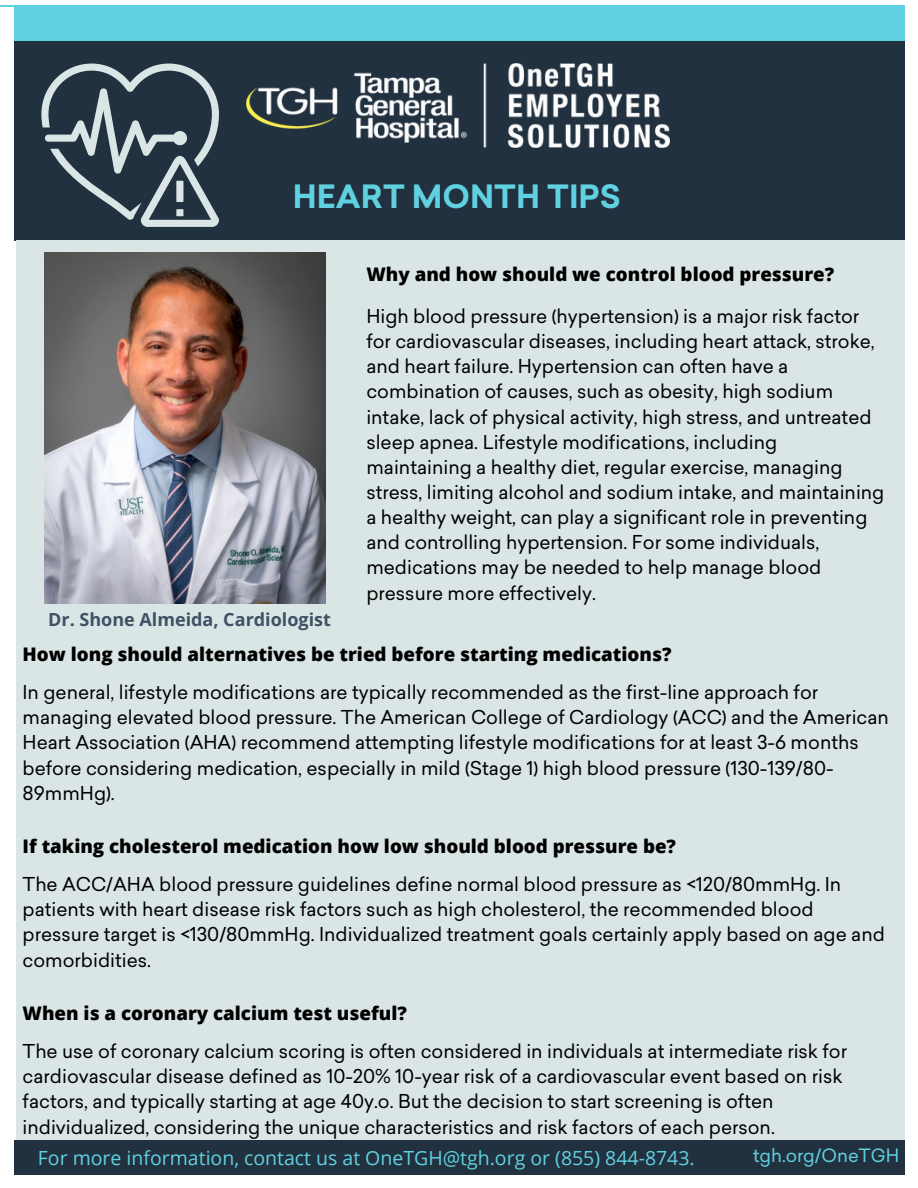
<style>
.page{position:relative;width:918px;height:1188px;background:#fff}
.page>*{position:absolute;margin:0;border:0;box-sizing:border-box;transform-origin:0 0}
.t1{font:700 31.5px "Sailec";color:#60d1e0}
.t2{font:19.5px "Open Sans";color:#60d1e0}
.t3{font:18.75px/25.3px "Sailec";color:#000}
.t4{font:18.75px/25.2px "Sailec";color:#000}
.t5{font:800 18.75px "Open Sans";color:#000}
.t6{font:700 18px "Open Sans";color:#3f5164}
.t7{font:18px "Sailec";color:#60d1e0}
</style>
<div class="page">
<div style="left:0;top:5px;width:918px;height:39px;background:#60d1e0"></div>
<div style="left:13px;top:41px;width:892px;height:199px;background:#22313f"></div>
<div style="left:16px;top:240px;width:890px;height:901px;background:#dae5e5"></div>
<div style="left:13px;top:1141px;width:892px;height:34px;background:#22313f"></div>
<img style="left:247px;top:64px;width:423px;height:84px">
<div style="left:905px;top:0;width:13px;height:1175px;background:#fff"></div>
<div style="left:0;top:7px;width:14px;height:1174px;background:#fff"></div>
<img style="left:45px;top:252px;width:281px;height:351px">
<svg style="left:41px;top:64px;width:178px;height:163px"></svg>
<p class="t1" style="left:293px;top:184px;width:329px">HEART MONTH TIPS</p>
<p class="t6" style="left:48px;top:607px;width:284px">Dr. Shone Almeida, Cardiologist</p>
<h1 class="t5" style="left:366px;top:261px;width:469px">Why and how should we control blood pressure?</h1>
<p class="t4" style="left:366px;top:304px;width:520px">High blood pressure (hypertension) is a major risk factor for cardiovascular diseases, including heart attack, stroke, and heart failure. Hypertension can often have a combination of causes, such as obesity, high sodium intake, lack of physical activity, high stress, and untreated sleep apnea. Lifestyle modifications, including maintaining a healthy diet, regular exercise, managing stress, limiting alcohol and sodium intake, and maintaining a healthy weight, can play a significant role in preventing and controlling hypertension. For some individuals, medications may be needed to help manage blood pressure more effectively.</p>
<h2 class="t5" style="left:23px;top:641px;width:650px">How long should alternatives be tried before starting medications?</h2>
<p class="t3" style="left:23px;top:681px;width:868px">In general, lifestyle modifications are typically recommended as the first-line approach for managing elevated blood pressure. The American College of Cardiology (ACC) and the American Heart Association (AHA) recommend attempting lifestyle modifications for at least 3-6 months before considering medication, especially in mild (Stage 1) high blood pressure (130-139/80- 89mmHg).</p>
<h2 class="t5" style="left:23px;top:833px;width:655px">If taking cholesterol medication how low should blood pressure be?</h2>
<p class="t3" style="left:23px;top:873px;width:864px">The ACC/AHA blood pressure guidelines define normal blood pressure as &lt;120/80mmHg. In patients with heart disease risk factors such as high cholesterol, the recommended blood pressure target is &lt;130/80mmHg. Individualized treatment goals certainly apply based on age and comorbidities.</p>
<h2 class="t5" style="left:23px;top:1000px;width:386px">When is a coronary calcium test useful?</h2>
<p class="t3" style="left:23px;top:1040px;width:826px">The use of coronary calcium scoring is often considered in individuals at intermediate risk for cardiovascular disease defined as 10-20% 10-year risk of a cardiovascular event based on risk factors, and typically starting at age 40y.o. But the decision to start screening is often individualized, considering the unique characteristics and risk factors of each person.</p>
<h2 class="t2" style="left:38px;top:1144px;width:658px">For more information, contact us at OneTGH@tgh.org or (855) 844-8743.</h2>
<h2 class="t7" style="left:753px;top:1149px;width:148px">tgh.org/OneTGH</h2>
</div>
